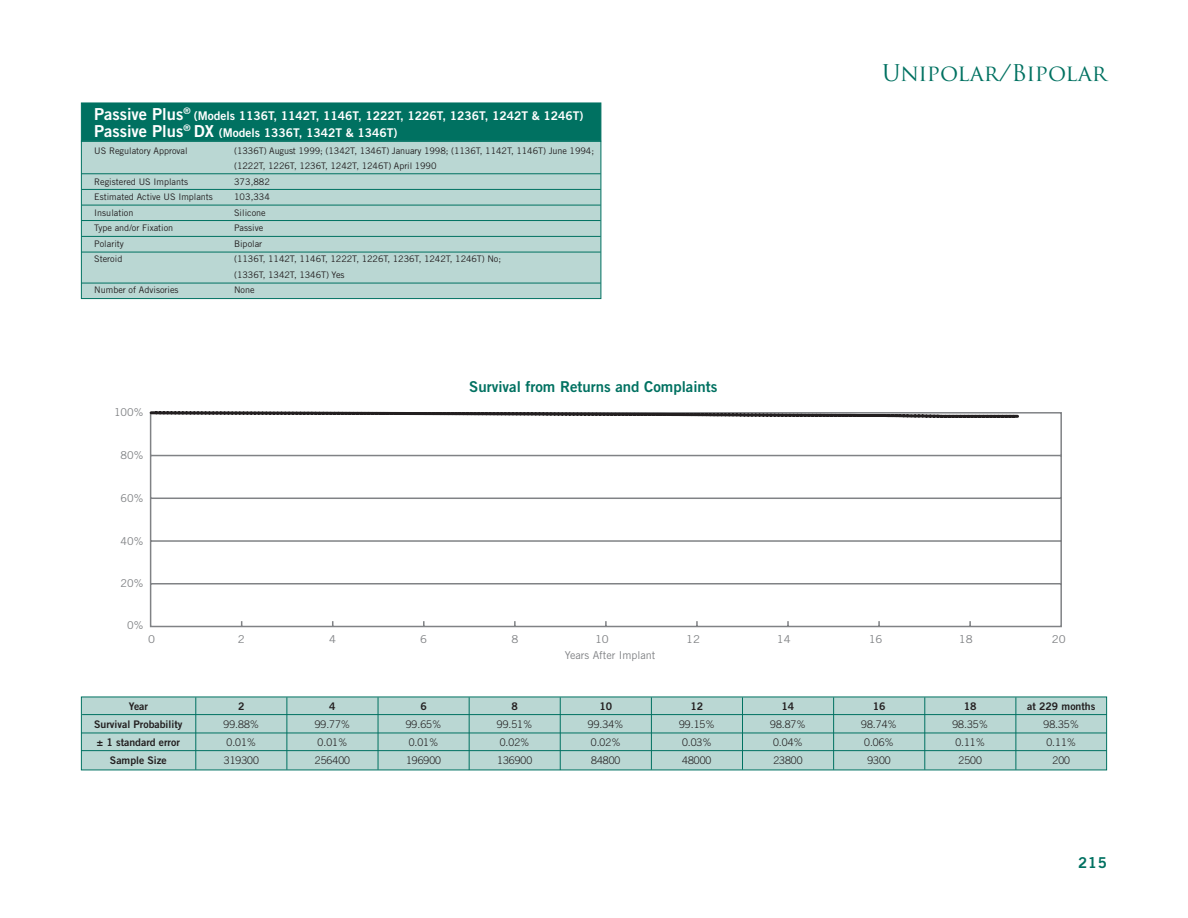
<style>
.page{position:relative;width:1188px;height:918px;background:#fff}
.page>*{position:absolute;margin:0;border:0;box-sizing:border-box;transform-origin:0 0}
.t1{font:22.5px "Trajan Pro";letter-spacing:-.015em;color:#007161}
.t2{font:16.5px "Trade Gothic Bold Two";color:#fff}
.t3{font:15px "Trade Gothic Bold Two";color:#007161}
.t4{font:12px "Trade Gothic Bold Two";color:#fff}
.t5{font:10.8px "Trade Gothic";color:#808285}
.t6{font:10.8px "Trade Gothic";color:#808285;scale:1.05 1}
.t7{font:300 10.5px/18px "Trade Gothic";color:#231f20}
.t8{font:10.5px/18px "Trade Gothic Bold Two";color:#231f20;text-align:center}
.t9{font:9px/15.5px "Trade Gothic";color:#231f20}
.s1{font-size:16.5px}
</style>
<div class="page">
<svg style="left:149px;top:411px;width:913px;height:217px"></svg>
<svg style="left:151px;top:411px;width:867px;height:7px"></svg>
<svg style="left:81px;top:696px;width:1026px;height:75px;background:#b2d3ce"></svg>
<hr style="left:82px;top:714px;width:1025px;height:1px;background:#007161">
<hr style="left:81px;top:733px;width:1025px;height:1px;background:#007161">
<hr style="left:195px;top:697px;width:1px;height:73px;background:#007161">
<hr style="left:286px;top:697px;width:1px;height:73px;background:#007161">
<hr style="left:378px;top:697px;width:1px;height:73px;background:#007161">
<hr style="left:560px;top:697px;width:1px;height:73px;background:#007161">
<hr style="left:469px;top:697px;width:1px;height:73px;background:#007161">
<hr style="left:651px;top:697px;width:1px;height:73px;background:#007161">
<hr style="left:742px;top:697px;width:1px;height:73px;background:#007161">
<hr style="left:833px;top:697px;width:1px;height:73px;background:#007161">
<hr style="left:924px;top:697px;width:1px;height:73px;background:#007161">
<hr style="left:1016px;top:697px;width:1px;height:73px;background:#007161">
<hr style="left:81px;top:750px;width:1026px;height:1px;background:#007161">
<div style="left:81px;top:102px;width:521px;height:39px;background:#007161"></div>
<div style="left:81px;top:141px;width:521px;height:158px;background:#bad7d3"></div>
<hr style="left:81px;top:173px;width:520px;height:1px;background:#007161">
<hr style="left:82px;top:189px;width:519px;height:1px;background:#007161">
<hr style="left:82px;top:205px;width:519px;height:1px;background:#007161">
<hr style="left:81px;top:220px;width:520px;height:1px;background:#007161">
<hr style="left:81px;top:236px;width:520px;height:1px;background:#007161">
<hr style="left:81px;top:252px;width:520px;height:1px;background:#007161">
<hr style="left:81px;top:283px;width:520px;height:1px;background:#007161">
<h2 class="t2" style="left:94px;top:103px;width:98px">Passive Plus<sup>®</sup></h2>
<h3 class="t4" style="left:194px;top:108px;width:391px">(Models 1136T, 1142T, 1146T, 1222T, 1226T, 1236T, 1242T &amp; 1246T)</h3>
<p class="t9" style="left:94px;top:143px;width:95px">US Regulatory Approval</p>
<p class="t9" style="left:94px;top:174px;width:120px">Registered US Implants<br>Estimated Active US Implants<br>Insulation<br>Type and/or Fixation<br>Polarity<br>Steroid</p>
<p class="t9" style="left:94px;top:282px;width:86px">Number of Advisories</p>
<h3 class="t4" style="left:94px;top:125px;width:305px"><span class="s1">Passive Plus</span><sup>®</sup> <span class="s1">DX</span> (Models 1336T, 1342T &amp; 1346T)</h3>
<p class="t9" style="left:234px;top:143px;width:361px">(1336T) August 1999; (1342T, 1346T) January 1998; (1136T, 1142T, 1146T) June 1994; (1222T, 1226T, 1236T, 1242T, 1246T) April 1990<br>373,882<br>103,334<br>Silicone<br>Passive<br>Bipolar<br>(1136T, 1142T, 1146T, 1222T, 1226T, 1236T, 1242T, 1246T) No;<br>(1336T, 1342T, 1346T) Yes<br>None</p>
<p class="t5" style="left:114px;top:406px;width:31px">100%</p>
<p class="t5" style="left:121px;top:449px;width:24px">80%</p>
<p class="t5" style="left:121px;top:492px;width:24px">60%</p>
<p class="t5" style="left:121px;top:534px;width:24px">40%</p>
<p class="t5" style="left:121px;top:577px;width:24px">20%</p>
<p class="t5" style="left:127px;top:618px;width:18px">0%</p>
<h3 class="t3" style="left:469px;top:377px;width:250px">Survival from Returns and Complaints</h3>
<h1 class="t1" style="left:882px;top:59px;width:226px">Unipolar/Bipolar</h1>
<p class="t6" style="left:148px;top:632px;width:8px">0</p>
<p class="t6" style="left:238px;top:632px;width:8px">2</p>
<p class="t6" style="left:329px;top:632px;width:8px">4</p>
<p class="t6" style="left:420px;top:632px;width:8px">6</p>
<p class="t6" style="left:511px;top:632px;width:8px">8</p>
<p class="t6" style="left:595px;top:632px;width:15px">10</p>
<p class="t6" style="left:686px;top:632px;width:15px">12</p>
<p class="t6" style="left:777px;top:632px;width:15px">14</p>
<p class="t6" style="left:869px;top:632px;width:15px">16</p>
<p class="t6" style="left:959px;top:632px;width:15px">18</p>
<p class="t6" style="left:1052px;top:632px;width:15px">20</p>
<p class="t8" style="left:94px;top:697px;width:90px">Year<br>Survival Probability ± 1 standard error<br>Sample Size</p>
<p class="t8" style="left:238px;top:697px;width:8px">2</p>
<p class="t7" style="left:224px;top:715px;width:37px">99.88%<br>0.01%<br>319300</p>
<p class="t8" style="left:329px;top:697px;width:8px">4</p>
<p class="t7" style="left:315px;top:715px;width:37px">99.77%<br>0.01%<br>256400</p>
<p class="t8" style="left:420px;top:697px;width:8px">6</p>
<p class="t7" style="left:406px;top:715px;width:37px">99.65%<br>0.01%<br>196900</p>
<p class="t8" style="left:511px;top:697px;width:8px">8</p>
<p class="t7" style="left:497px;top:715px;width:37px">99.51%<br>0.02%<br>136900</p>
<p class="t5" style="left:565px;top:649px;width:92px">Years After Implant</p>
<p class="t8" style="left:599px;top:697px;width:14px">10</p>
<p class="t7" style="left:588px;top:715px;width:37px">99.34%<br>0.02%<br>84800</p>
<p class="t8" style="left:690px;top:697px;width:14px">12</p>
<p class="t7" style="left:679px;top:715px;width:37px">99.15%<br>0.03%<br>48000</p>
<p class="t8" style="left:782px;top:697px;width:14px">14</p>
<p class="t7" style="left:770px;top:715px;width:37px">98.87%<br>0.04%<br>23800</p>
<p class="t8" style="left:873px;top:697px;width:14px">16</p>
<p class="t7" style="left:861px;top:715px;width:37px;text-align:center">98.74%<br>0.06%<br>9300</p>
<p class="t8" style="left:964px;top:697px;width:14px">18</p>
<p class="t7" style="left:952px;top:715px;width:37px;text-align:center">98.35%<br>0.11%<br>2500</p>
<p class="t8" style="left:1027px;top:697px;width:70px">at 229 months</p>
<p class="t7" style="left:1044px;top:715px;width:37px;text-align:center">98.35%<br>0.11%<br>200</p>
<h3 class="t3" style="left:1078px;top:853px;width:30px">215</h3>
</div>
